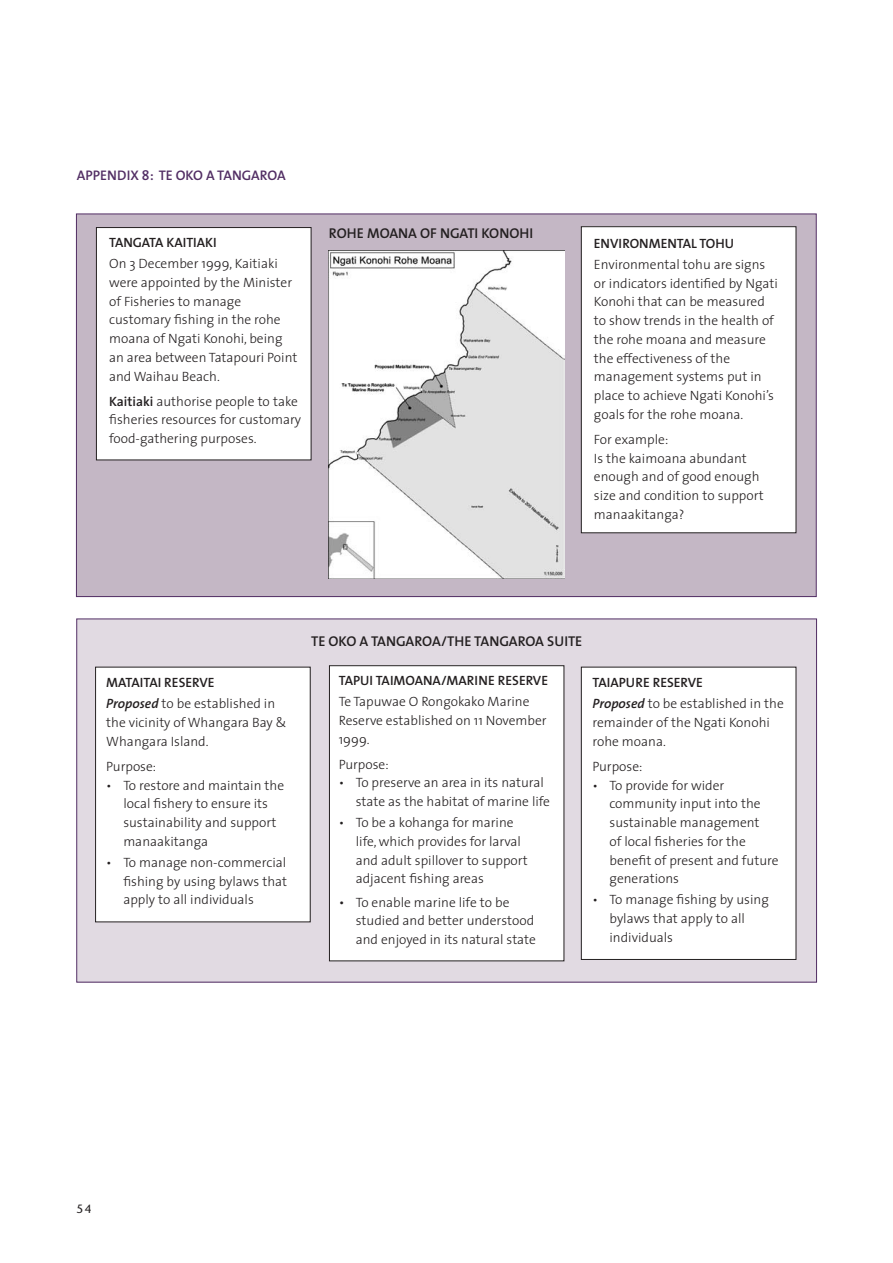
<style>
.page{position:relative;width:893px;height:1263px;background:#fff}
.page>*{position:absolute;margin:0;border:0;box-sizing:border-box;transform-origin:0 0}
.t1{font:600 14.25px "The Sans";color:#231f20}
.t2{font:600 13.95px "The Sans";color:#522e64}
.t3{font:300 13.5px/18.8px "The Sans";color:#231f20}
.t4{font:600 13.5px "The Sans";color:#231f20}
.t5{font:12px "Stone Sans";color:#231f20}
.s1{font-weight:600}
.s2{font-weight:600;font-style:italic}
.s3{font-size:14.25px}
</style>
<div class="page">
<div style="left:77px;top:619px;width:739px;height:363px;background:#e1dae2"></div>
<div style="left:96px;top:667px;width:214px;height:255px;background:#fff"></div>
<div style="left:329px;top:666px;width:235px;height:295px;background:#fff"></div>
<div style="left:329px;top:665px;width:235px;height:296px;border:1px solid #231f20"></div>
<div style="left:581px;top:667px;width:215px;height:292px;background:#fff"></div>
<div style="left:581px;top:667px;width:215px;height:293px;border:1px solid #231f20"></div>
<div style="left:76px;top:214px;width:740px;height:383px;background:#c4b7c5"></div>
<div style="left:96px;top:228px;width:215px;height:232px;background:#fff"></div>
<div style="left:96px;top:227px;width:215px;height:233px;border:1px solid #231f20"></div>
<div style="left:581px;top:227px;width:215px;height:306px;background:#fff"></div>
<div style="left:581px;top:226px;width:215px;height:307px;border:1px solid #231f20"></div>
<img style="left:329px;top:251px;width:235px;height:327px">
<p class="t2" style="left:77px;top:170px;width:210px">APPENDIX 8: TE OKO A TANGAROA</p>
<p class="t4" style="left:109px;top:237px;width:109px">TANGATA KAITIAKI</p>
<p class="t3" style="left:109px;top:255px;width:190px">On 3 December 1999, Kaitiaki were appointed by the Minister of Fisheries to manage customary fishing in the rohe moana of Ngati Konohi, being an area between Tatapouri Point and Waihau Beach.</p>
<p class="t3" style="left:109px;top:393px;width:193px"><span class="s1">Kaitiaki</span> authorise people to take fisheries resources for customary food-gathering purposes.</p>
<p class="t1" style="left:329px;top:227px;width:206px">ROHE MOANA OF NGATI KONOHI</p>
<p class="t4" style="left:594px;top:238px;width:142px">ENVIRONMENTAL TOHU</p>
<p class="t3" style="left:594px;top:256px;width:185px">Environmental tohu are signs or indicators identified by Ngati<br>Konohi that can be measured to show trends in the health of the rohe moana and measure the effectiveness of the management systems put in place to achieve Ngati Konohi’s goals for the rohe moana.</p>
<p class="t3" style="left:594px;top:431px;width:171px">For example:<br>Is the kaimoana abundant enough and of good enough size and condition to support manaakitanga?</p>
<p class="t3" style="left:106px;top:674px;width:170px;line-height:20.9px"><span class="s1">MATAITAI RESERVE<br></span><span class="s2">Proposed</span> to be established in</p>
<p class="t3" style="left:106px;top:714px;width:182px">the vicinity of Whangara Bay &amp;<br>Whangara Island.</p>
<p class="t3" style="left:106px;top:758px;width:51px">Purpose:</p>
<p class="t3" style="left:123px;top:777px;width:162px;text-indent:-17px">• To restore and maintain the local fishery to ensure its sustainability and support manaakitanga</p>
<p class="t3" style="left:123px;top:854px;width:165px;text-align:justify;text-indent:-17px">• To manage non-commercial fishing by using bylaws that apply to all individuals</p>
<p class="t1" style="left:311px;top:635px;width:273px">TE OKO A TANGAROA/THE TANGAROA SUITE</p>
<p class="t4" style="left:339px;top:675px;width:211px">TAPUI TAIMOANA/MARINE RESERVE</p>
<p class="t3" style="left:339px;top:693px;width:209px">Te Tapuwae O Rongokako Marine<br>Reserve established on 11 November<br>1999.</p>
<p class="t3" style="left:339px;top:756px;width:51px">Purpose:</p>
<p class="t3" style="left:356px;top:775px;width:196px;text-indent:-17px">• To preserve an area in its natural state as the habitat of marine life</p>
<p class="t3" style="left:356px;top:814px;width:174px;text-indent:-17px">• To be a kohanga for marine life, which provides for larval and adult spillover to support adjacent fishing areas</p>
<p class="t3" style="left:356px;top:894px;width:182px;text-indent:-17px"><span class="s3">•</span> To enable marine life to be studied and better understood and enjoyed in its natural state</p>
<p class="t3" style="left:592px;top:674px;width:193px;line-height:20.9px"><span class="s1">TAIAPURE RESERVE<br></span><span class="s2">Proposed</span> to be established in the</p>
<p class="t3" style="left:592px;top:714px;width:179px">remainder of the Ngati Konohi rohe moana.</p>
<p class="t3" style="left:592px;top:758px;width:51px">Purpose:</p>
<p class="t3" style="left:609px;top:777px;width:171px;text-indent:-17px">• To provide for wider community input into the sustainable management<br>of local fisheries for the benefit of present and future generations</p>
<p class="t3" style="left:609px;top:891px;width:161px;text-indent:-17px">• To manage fishing by using bylaws that apply to all individuals</p>
<p class="t5" style="left:76px;top:1204px;width:17px">54</p>
</div>
